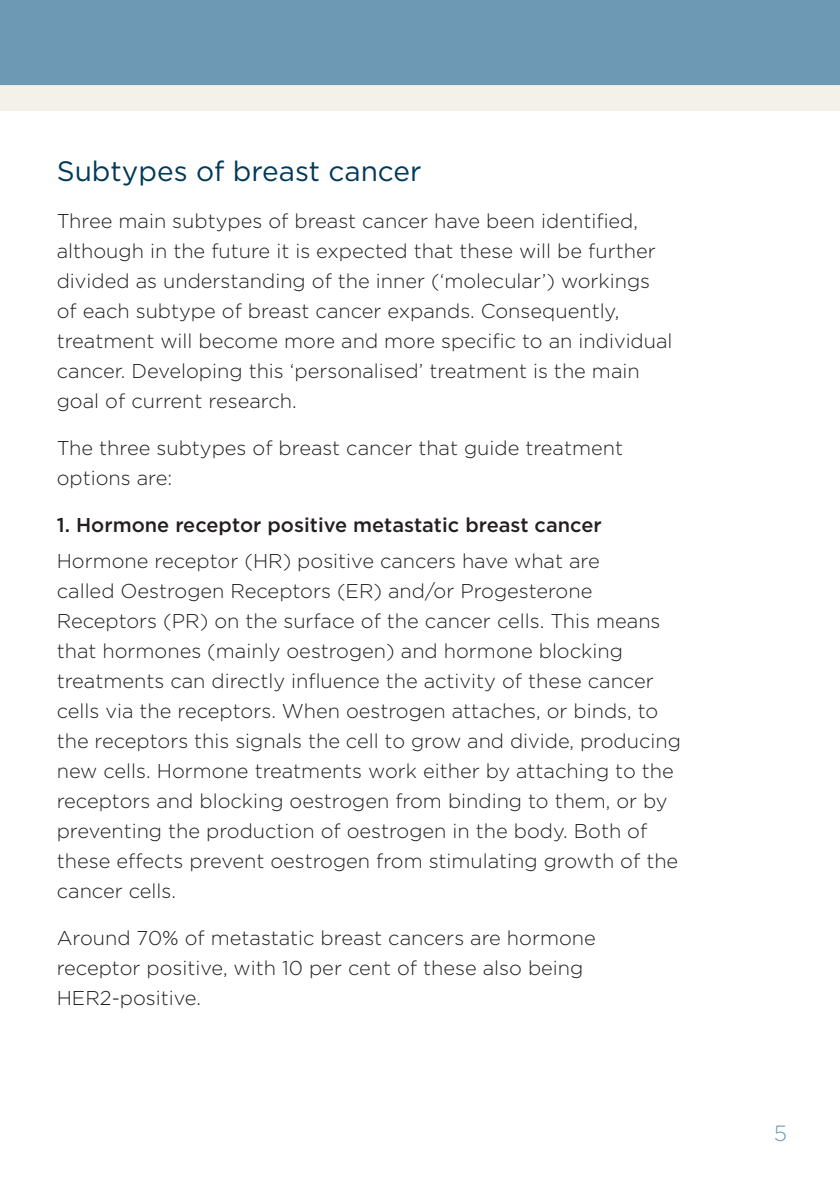
<style>
.page{position:relative;width:840px;height:1191px;background:#fff}
.page>*{position:absolute;margin:0;border:0;box-sizing:border-box;transform-origin:0 0}
.Heading1{font:28px "Gotham";color:#00395a}
.t1{font:300 22px "Gotham";color:#6e99b5}
.Last_Body_Bullet{font:300 20px/30px "Gotham";color:#231f20}
.Body{font:300 20px/30px "Gotham";color:#231f20}
.Heading2{font:500 20px "Gotham";color:#231f20}
</style>
<div class="page">
<div style="left:0;top:0;width:839px;height:111px;background:#f3f1e8"></div>
<div style="left:0;top:0;width:839px;height:85px;background:#6e99b5"></div>
<p class="Heading1" style="left:57px;top:153px;width:366px">Subtypes of breast cancer</p>
<p class="Body" style="left:57px;top:206px;width:617px">Three main subtypes of breast cancer have been identified, although in the future it is expected that these will be further divided as understanding of the inner (‘molecular’) workings of each subtype of breast cancer expands. Consequently, treatment will become more and more specific to an individual cancer. Developing this ‘personalised’ treatment is the main goal of current research.</p>
<p class="Last_Body_Bullet" style="left:57px;top:433px;width:567px">The three subtypes of breast cancer that guide treatment options are:</p>
<p class="Heading2" style="left:57px;top:512px;width:546px">1. Hormone receptor positive metastatic breast cancer</p>
<p class="Last_Body_Bullet" style="left:57px;top:545px;width:625px">Hormone receptor (HR) positive cancers have what are<br>called Oestrogen Receptors (ER) and/or Progesterone Receptors (PR) on the surface of the cancer cells. This means that hormones (mainly oestrogen) and hormone blocking treatments can directly influence the activity of these cancer cells via the receptors. When oestrogen attaches, or binds, to the receptors this signals the cell to grow and divide, producing new cells. Hormone treatments work either by attaching to the receptors and blocking oestrogen from binding to them, or by preventing the production of oestrogen in the body. Both of these effects prevent oestrogen from stimulating growth of the cancer cells.</p>
<p class="Last_Body_Bullet" style="left:57px;top:922px;width:540px">Around 70% of metastatic breast cancers are hormone receptor positive, with 10 per cent of these also being<br>HER2-positive.</p>
<p class="t1" style="left:773px;top:1118px;width:15px">5</p>
</div>
